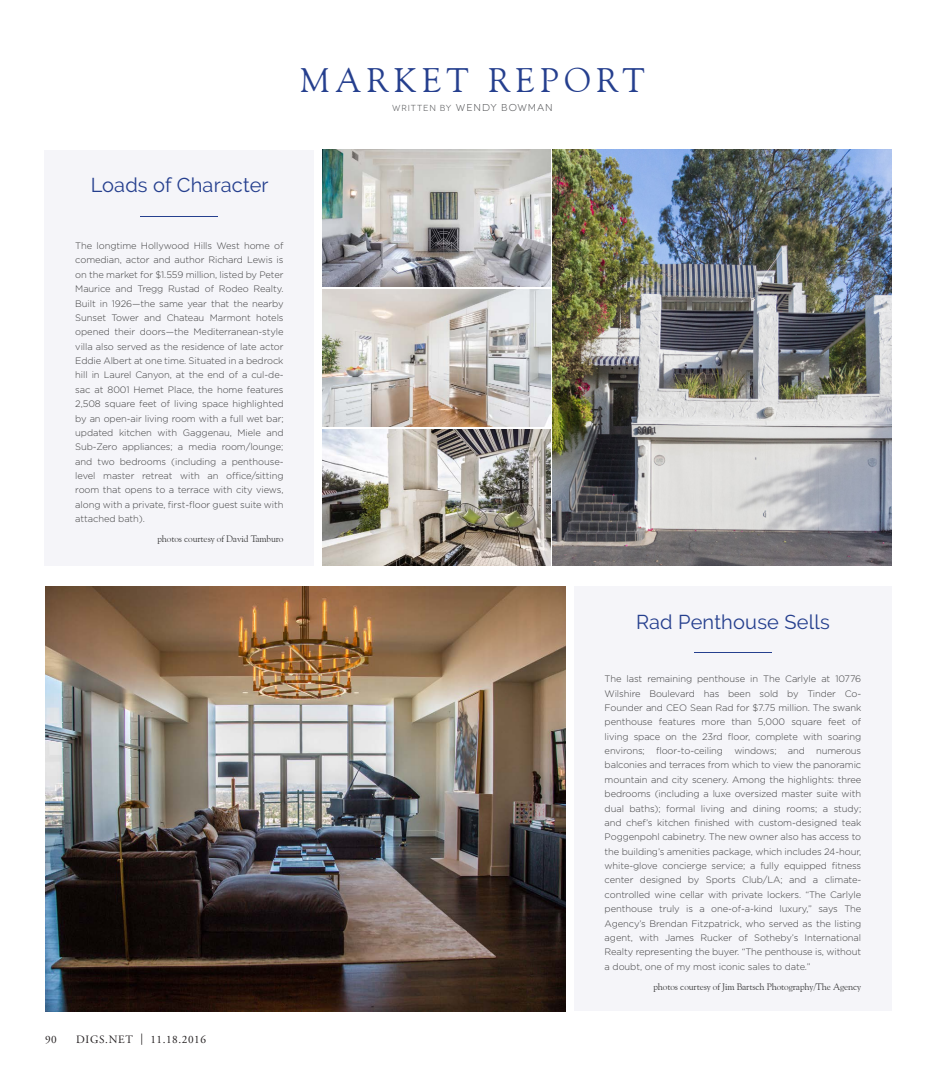
<style>
.page{position:relative;width:945px;height:1080px;background:#fff}
.page>*{position:absolute;margin:0;border:0;box-sizing:border-box;transform-origin:0 0}
.t1{font:33.88px "Goudy Old Style BT";letter-spacing:.16em;color:#253f8e}
.t2{font:20px "Raleway";letter-spacing:.01em;color:#253f8e}
.t3{font:11.25px "Adobe Garamond Pro";letter-spacing:.05em;color:#231f20}
.t4{font:10px "Novecentowide";letter-spacing:.09em;color:#57585a}
.t5{font:300 9.38px/14.4px "Gotham HTF";letter-spacing:-.01em;color:#3e3e3f;text-align:justify}
.t6{font:9.38px "Goudy Old Style BT";letter-spacing:-.01em;color:#3e3e3f}
.s1{font-size:8.75px}
</style>
<div class="page">
<div style="left:45px;top:150px;width:269px;height:416px;background:#f5f5f9"></div>
<div style="left:574px;top:586px;width:318px;height:425px;background:#f5f5f9"></div>
<hr style="left:141px;top:216px;width:77px;height:1px;background:#253f8e">
<img style="left:45px;top:586px;width:521px;height:425px">
<hr style="left:694px;top:652px;width:78px;height:1px;background:#253f8e">
<img style="left:552px;top:150px;width:340px;height:416px">
<img style="left:323px;top:150px;width:227px;height:136px">
<img style="left:323px;top:429px;width:227px;height:137px">
<img style="left:323px;top:289px;width:227px;height:138px">
<h1 class="t1" style="left:300px;top:59px;width:346px">MARKET REPORT</h1>
<p class="t4" style="left:392px;top:101px;width:162px"><span class="s1">WRITTEN BY</span> WENDY BOWMAN</p>
<h2 class="t2" style="left:91px;top:173px;width:179px">Loads of Character</h2>
<p class="t5" style="left:75px;top:238px;width:210px">The longtime Hollywood Hills West home of comedian, actor and author Richard Lewis is on the market for $1.559 million, listed by Peter Maurice and Tregg Rustad of Rodeo Realty.<br>Built in 1926—the same year that the nearby Sunset Tower and Chateau Marmont hotels opened their doors—the Mediterranean-style villa also served as the residence of late actor Eddie Albert at one time. Situated in a bedrock hill in Laurel Canyon, at the end of a cul-de&shy;sac at 8001 Hemet Place, the home features 2,508 square feet of living space highlighted by an open-air living room with a full wet bar; updated kitchen with Gaggenau, Miele and Sub-Zero appliances; a media room/lounge; and two bedrooms (including a penthouse&shy;level master retreat with an office/sitting room that opens to a terrace with city views, along with a private, first-floor guest suite with attached bath).</p>
<p class="t6" style="left:157px;top:533px;width:128px">photos courtesy of David Tamburo</p>
<p class="t3" style="left:45px;top:1033px;width:13px">90</p>
<p class="t3" style="left:76px;top:1033px;width:132px">DIGS.NET | 11.18.2016</p>
<h2 class="t2" style="left:636px;top:610px;width:195px">Rad Penthouse Sells</h2>
<p class="t5" style="left:605px;top:672px;width:258px">The last remaining penthouse in The Carlyle at 10776<br>Wilshire Boulevard has been sold by Tinder Co-Founder and CEO Sean Rad for $7.75 million. The swank penthouse features more than 5,000 square feet of living space on the 23rd floor, complete with soaring environs; floor-to-ceiling windows; and numerous balconies and terraces from which to view the panoramic mountain and city scenery. Among the highlights: three bedrooms (including a luxe oversized master suite with dual baths); formal living and dining rooms; a study; and chef’s kitchen finished with custom-designed teak Poggenpohl cabinetry. The new owner also has access to the building’s amenities package, which includes 24-hour, white-glove concierge service; a fully equipped fitness center designed by Sports Club/LA; and a climate&shy;controlled wine cellar with private lockers. “The Carlyle penthouse truly is a one-of-a-kind luxury,” says The Agency’s Brendan Fitzpatrick, who served as the listing agent, with James Rucker of Sotheby’s International Realty representing the buyer. “The penthouse is, without a doubt, one of my most iconic sales to date.”</p>
<p class="t6" style="left:653px;top:981px;width:209px">photos courtesy of Jim Bartsch Photography/The Agency</p>
</div>
